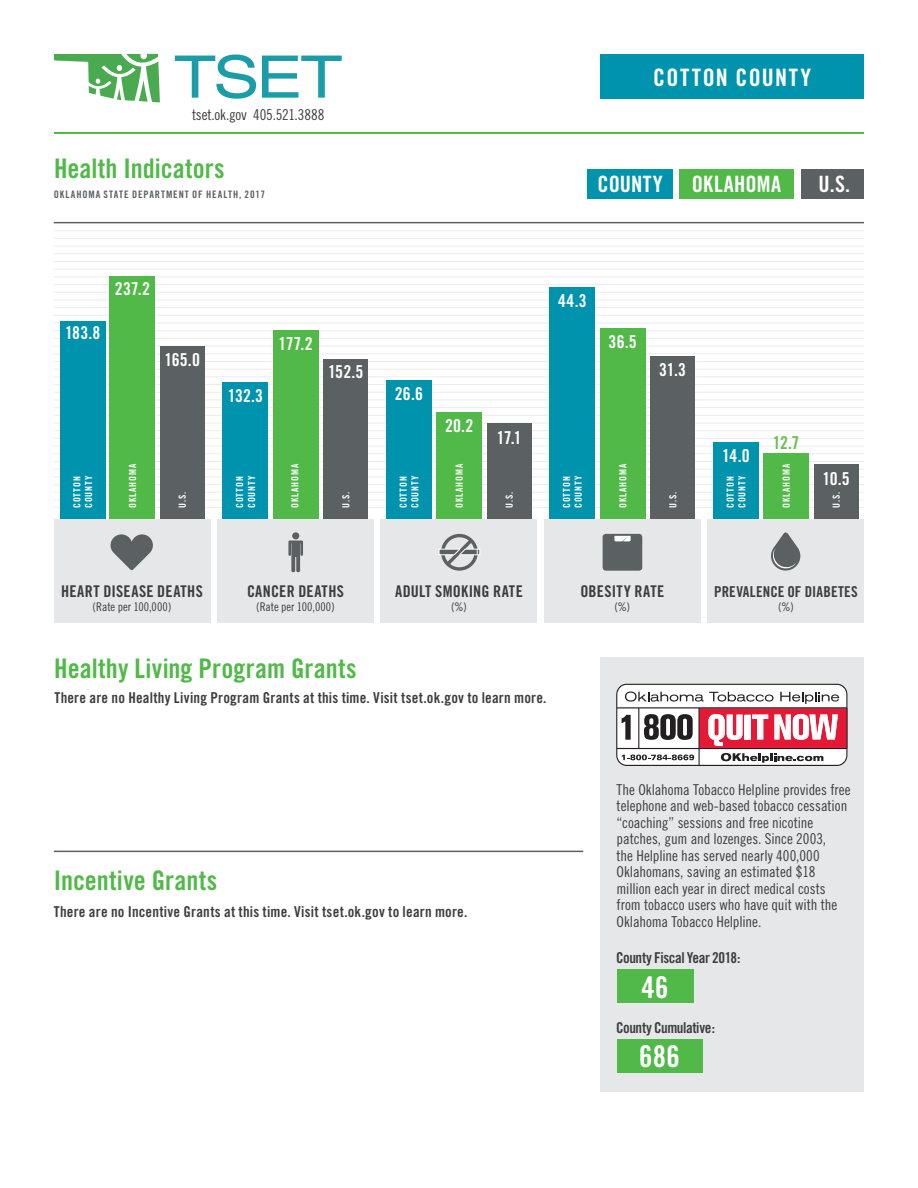
<style>
.page{position:relative;width:918px;height:1188px;background:#fff}
.page>*{position:absolute;margin:0;border:0;box-sizing:border-box;transform-origin:0 0}
.t1{font:30px "Trade Gothic Bold Cond Twenty";color:#fff}
.t2{font:27px "Trade Gothic Bold Cond Twenty";letter-spacing:.005em;color:#51b948}
.t3{font:24px "Trade Gothic Bold Cond Twenty";letter-spacing:.06em;color:#fff}
.t4{font:22.5px "Trade Gothic Bold Cond Twenty";letter-spacing:.015em;color:#fff}
.t5{font:17.85px "Trade Gothic Bold Cond Twenty";color:#fff}
.t6{font:17.85px "Trade Gothic Bold Cond Twenty";color:#69be55}
.t7{font:16.2px "Trade Gothic Bold Cond Twenty";letter-spacing:.02em;color:#3e3e3f}
.t8{font:15px/16.5px "Trade Gothic Cond Eighteen";letter-spacing:-.005em;color:#3e3e3f}
.t9{font:15px "Trade Gothic Bold Cond Twenty";letter-spacing:.01em;color:#3e3e3f}
.t10{font:15px "Trade Gothic Bold Cond Twenty";letter-spacing:-.03em;color:#3e3e3f}
.t11{font:12px "Trade Gothic Cond Eighteen";letter-spacing:-.005em;color:#3e3e3f}
.t12{font:10.35px "Trade Gothic Bold Cond Twenty";letter-spacing:.085em;color:#5b6063}
.t13{font:9.75px/11.7px "Trade Gothic Bold Cond Twenty";letter-spacing:.095em;color:#fff}
</style>
<div class="page">
<div style="left:600px;top:657px;width:264px;height:435px;background:#e6e7e9"></div>
<svg style="left:616px;top:684px;width:231px;height:82px"></svg>
<svg style="left:175px;top:54px;width:81px;height:45px"></svg>
<svg style="left:262px;top:56px;width:80px;height:42px"></svg>
<svg style="left:54px;top:54px;width:106px;height:48px"></svg>
<hr style="left:54px;top:132px;width:810px;height:2px;background:#51b948">
<hr style="left:54px;top:253px;width:810px;height:1px;background:#ececee">
<hr style="left:54px;top:269px;width:810px;height:1px;background:#ececee">
<hr style="left:54px;top:230px;width:810px;height:1px;background:#ececee">
<hr style="left:54px;top:284px;width:810px;height:1px;background:#ececee">
<hr style="left:54px;top:246px;width:810px;height:1px;background:#ececee">
<hr style="left:54px;top:300px;width:810px;height:1px;background:#ececee">
<hr style="left:54px;top:315px;width:810px;height:1px;background:#ececee">
<hr style="left:54px;top:330px;width:810px;height:1px;background:#ececee">
<hr style="left:54px;top:346px;width:810px;height:1px;background:#ececee">
<hr style="left:54px;top:361px;width:810px;height:1px;background:#ececee">
<hr style="left:54px;top:377px;width:810px;height:1px;background:#ececee">
<hr style="left:54px;top:392px;width:810px;height:1px;background:#ececee">
<hr style="left:54px;top:407px;width:810px;height:1px;background:#ececee">
<hr style="left:54px;top:423px;width:810px;height:1px;background:#ececee">
<hr style="left:54px;top:438px;width:810px;height:1px;background:#ececee">
<hr style="left:54px;top:453px;width:810px;height:1px;background:#ececee">
<hr style="left:54px;top:469px;width:810px;height:1px;background:#ececee">
<hr style="left:54px;top:484px;width:810px;height:1px;background:#ececee">
<hr style="left:54px;top:500px;width:810px;height:1px;background:#ececee">
<hr style="left:54px;top:261px;width:810px;height:1px;background:#ececee">
<hr style="left:54px;top:276px;width:810px;height:1px;background:#ececee">
<hr style="left:54px;top:238px;width:810px;height:1px;background:#ececee">
<hr style="left:54px;top:292px;width:810px;height:1px;background:#ececee">
<hr style="left:54px;top:307px;width:810px;height:1px;background:#ececee">
<hr style="left:54px;top:323px;width:810px;height:1px;background:#ececee">
<hr style="left:54px;top:338px;width:810px;height:1px;background:#ececee">
<hr style="left:54px;top:353px;width:810px;height:1px;background:#ececee">
<hr style="left:54px;top:369px;width:810px;height:1px;background:#ececee">
<hr style="left:54px;top:384px;width:810px;height:1px;background:#ececee">
<hr style="left:54px;top:400px;width:810px;height:1px;background:#ececee">
<hr style="left:54px;top:415px;width:810px;height:1px;background:#ececee">
<hr style="left:54px;top:430px;width:810px;height:1px;background:#ececee">
<hr style="left:54px;top:446px;width:810px;height:1px;background:#ececee">
<hr style="left:54px;top:461px;width:810px;height:1px;background:#ececee">
<hr style="left:54px;top:477px;width:810px;height:1px;background:#ececee">
<hr style="left:54px;top:492px;width:810px;height:1px;background:#ececee">
<hr style="left:54px;top:507px;width:810px;height:1px;background:#ececee">
<hr style="left:54px;top:222px;width:810px;height:1px;background:#5b6063">
<div style="left:60px;top:321px;width:45px;height:206px;background:#0093ad"></div>
<div style="left:223px;top:382px;width:45px;height:145px;background:#0093ad"></div>
<div style="left:713px;top:442px;width:45px;height:85px;background:#0093ad"></div>
<div style="left:386px;top:381px;width:45px;height:146px;background:#0093ad"></div>
<div style="left:550px;top:288px;width:45px;height:242px;background:#0093ad"></div>
<div style="left:600px;top:54px;width:264px;height:45px;background:#0093ad"></div>
<div style="left:617px;top:969px;width:76px;height:34px;background:#51b948"></div>
<div style="left:617px;top:1039px;width:85px;height:33px;background:#51b948"></div>
<hr style="left:54px;top:851px;width:529px;height:1px;background:#5b6063">
<div style="left:680px;top:169px;width:114px;height:29px;background:#51b948"></div>
<div style="left:587px;top:169px;width:85px;height:29px;background:#0093ad"></div>
<div style="left:801px;top:169px;width:63px;height:29px;background:#5b6063"></div>
<div style="left:487px;top:424px;width:44px;height:95px;background:#5b6063"></div>
<div style="left:600px;top:328px;width:45px;height:191px;background:#51b948"></div>
<div style="left:437px;top:412px;width:45px;height:107px;background:#51b948"></div>
<div style="left:650px;top:356px;width:45px;height:163px;background:#5b6063"></div>
<div style="left:764px;top:454px;width:45px;height:65px;background:#51b948"></div>
<div style="left:814px;top:464px;width:44px;height:55px;background:#5b6063"></div>
<div style="left:381px;top:519px;width:156px;height:104px;background:#e6e7e9"></div>
<div style="left:441px;top:534px;width:37px;height:37px;border:3px solid #5b6063;border-radius:50%"></div>
<svg style="left:439px;top:549px;width:41px;height:6px"></svg>
<svg style="left:443px;top:536px;width:35px;height:32px"></svg>
<div style="left:708px;top:519px;width:156px;height:104px;background:#e6e7e9"></div>
<svg style="left:771px;top:532px;width:29px;height:39px"></svg>
<div style="left:544px;top:519px;width:157px;height:104px;background:#e6e7e9"></div>
<div style="left:603px;top:534px;width:39px;height:37px;background:#5b6063;border-radius:3px"></div>
<svg style="left:614px;top:536px;width:17px;height:6px"></svg>
<div style="left:273px;top:331px;width:45px;height:192px;background:#51b948"></div>
<div style="left:323px;top:359px;width:45px;height:171px;background:#5b6063"></div>
<div style="left:160px;top:347px;width:45px;height:180px;background:#5b6063"></div>
<div style="left:110px;top:277px;width:45px;height:251px;background:#51b948"></div>
<div style="left:54px;top:519px;width:156px;height:104px;background:#e6e7e9"></div>
<svg style="left:111px;top:534px;width:42px;height:37px"></svg>
<div style="left:217px;top:519px;width:157px;height:104px;background:#e6e7e9"></div>
<svg style="left:288px;top:532px;width:15px;height:40px"></svg>
<p class="t8" style="left:192px;top:106px;width:134px">tset.ok.gov 405.521.3888</p>
<h2 class="t2" style="left:54px;top:152px;width:172px">Health Indicators</h2>
<p class="t12" style="left:54px;top:188px;width:213px">OKLAHOMA STATE DEPARTMENT OF HEALTH, 2017</p>
<h3 class="t3" style="left:653px;top:62px;width:159px">COTTON COUNTY</h3>
<h3 class="t4" style="left:598px;top:170px;width:67px">COUNTY</h3>
<h3 class="t4" style="left:692px;top:170px;width:91px">OKLAHOMA</h3>
<h3 class="t4" style="left:818px;top:170px;width:33px">U.S.</h3>
<p class="t5" style="left:65px;top:322px;width:37px">183.8</p>
<p class="t5" style="left:115px;top:278px;width:36px">237.2</p>
<p class="t5" style="left:165px;top:349px;width:37px">165.0</p>
<p class="t13" style="left:71px;top:508px;width:34px;rotate:-90deg">COTTON<br>COUNTY</p>
<p class="t13" style="left:127px;top:508px;width:45px;rotate:-90deg">OKLAHOMA</p>
<p class="t13" style="left:177px;top:508px;width:18px;rotate:-90deg">U.S.</p>
<p class="t5" style="left:228px;top:385px;width:37px">132.3</p>
<p class="t5" style="left:279px;top:333px;width:36px">177.2</p>
<p class="t5" style="left:328px;top:361px;width:37px">152.5</p>
<p class="t13" style="left:234px;top:508px;width:34px;rotate:-90deg">COTTON<br>COUNTY</p>
<p class="t13" style="left:289px;top:508px;width:45px;rotate:-90deg">OKLAHOMA</p>
<p class="t13" style="left:340px;top:508px;width:18px;rotate:-90deg">U.S.</p>
<p class="t5" style="left:395px;top:383px;width:30px">26.6</p>
<p class="t13" style="left:397px;top:508px;width:34px;rotate:-90deg">COTTON<br>COUNTY</p>
<p class="t5" style="left:445px;top:415px;width:30px">20.2</p>
<p class="t13" style="left:454px;top:508px;width:45px;rotate:-90deg">OKLAHOMA</p>
<p class="t5" style="left:497px;top:427px;width:26px">17.1</p>
<p class="t13" style="left:504px;top:508px;width:18px;rotate:-90deg">U.S.</p>
<p class="t5" style="left:558px;top:290px;width:30px">44.3</p>
<p class="t5" style="left:609px;top:331px;width:30px">36.5</p>
<p class="t5" style="left:659px;top:359px;width:28px">31.3</p>
<p class="t13" style="left:561px;top:508px;width:34px;rotate:-90deg">COTTON<br>COUNTY</p>
<p class="t6" style="left:773px;top:432px;width:28px">12.7</p>
<p class="t5" style="left:722px;top:445px;width:29px">14.0</p>
<p class="t13" style="left:724px;top:508px;width:34px;rotate:-90deg">COTTON<br>COUNTY</p>
<p class="t13" style="left:617px;top:508px;width:45px;rotate:-90deg">OKLAHOMA</p>
<p class="t13" style="left:781px;top:508px;width:45px;rotate:-90deg">OKLAHOMA</p>
<p class="t13" style="left:667px;top:508px;width:18px;rotate:-90deg">U.S.</p>
<p class="t5" style="left:823px;top:467px;width:29px">10.5</p>
<p class="t13" style="left:831px;top:508px;width:18px;rotate:-90deg">U.S.</p>
<p class="t7" style="left:61px;top:581px;width:143px">HEART DISEASE DEATHS</p>
<p class="t11" style="left:93px;top:600px;width:80px">(Rate per 100,000)</p>
<p class="t7" style="left:247px;top:581px;width:98px">CANCER DEATHS</p>
<p class="t11" style="left:256px;top:600px;width:80px">(Rate per 100,000)</p>
<p class="t7" style="left:395px;top:581px;width:129px">ADULT SMOKING RATE</p>
<p class="t11" style="left:451px;top:600px;width:17px">(%)</p>
<p class="t7" style="left:580px;top:581px;width:85px">OBESITY RATE</p>
<p class="t11" style="left:614px;top:600px;width:17px">(%)</p>
<p class="t9" style="left:714px;top:582px;width:145px">PREVALENCE OF DIABETES</p>
<p class="t11" style="left:778px;top:600px;width:17px">(%)</p>
<h2 class="t2" style="left:54px;top:652px;width:304px">Healthy Living Program Grants</h2>
<p class="t9" style="left:54px;top:689px;width:494px">There are no Healthy Living Program Grants at this time. Visit tset.ok.gov to learn more.</p>
<h2 class="t2" style="left:54px;top:864px;width:165px">Incentive Grants</h2>
<p class="t9" style="left:54px;top:902px;width:415px">There are no Incentive Grants at this time. Visit tset.ok.gov to learn more.</p>
<p class="t8" style="left:617px;top:781px;width:236px">The Oklahoma Tobacco Helpline provides free telephone and web-based tobacco cessation “coaching” sessions and free nicotine patches, gum and lozenges. Since 2003,<br>the Helpline has served nearly 400,000<br>Oklahomans, saving an estimated $18 million each year in direct medical costs from tobacco users who have quit with the Oklahoma Tobacco Helpline.</p>
<p class="t10" style="left:616px;top:949px;width:126px">County Fiscal Year 2018:</p>
<h1 class="t1" style="left:641px;top:969px;width:29px">46</h1>
<p class="t10" style="left:616px;top:1018px;width:100px">County Cumulative:</p>
<h1 class="t1" style="left:639px;top:1038px;width:42px">686</h1>
</div>
